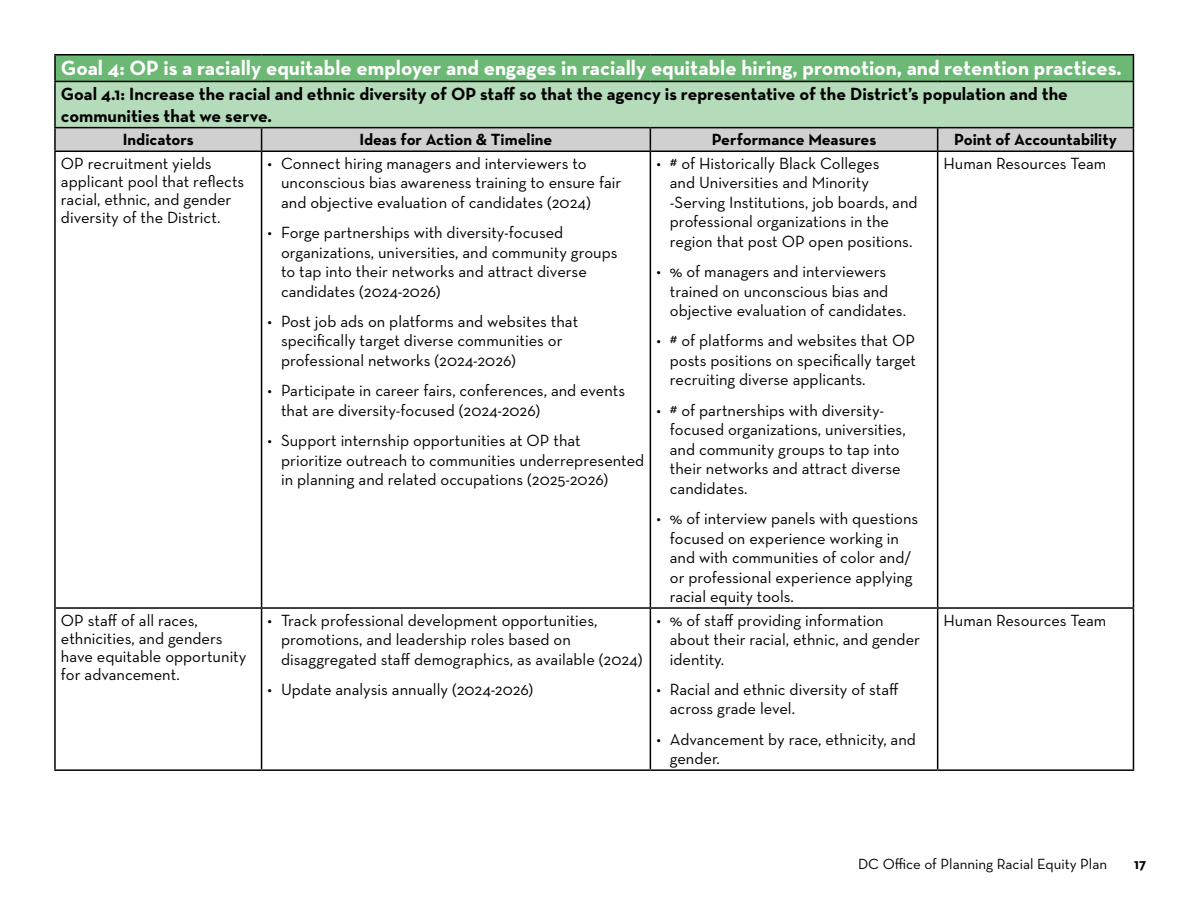
<style>
.page{position:relative;width:1188px;height:918px;background:#fff}
.page>*{position:absolute;margin:0;border:0;box-sizing:border-box;transform-origin:0 0}
.t1{font:700 21px "Neutra Text";color:#fff}
.t2{font:700 18px/21.6px "Neutra Text";color:#000}
.t3{font:16.5px/19.5px "Neutra Text";color:#000}
.t4{font:700 16.5px "Neutra Text";color:#000}
.t5{font:15px "Neutra Text";color:#000}
.t6{font:700 15px "Neutra Text";color:#000}
</style>
<div class="page">
<div style="left:55px;top:55px;width:1078px;height:26px;background:#6bb975"></div>
<div style="left:55px;top:81px;width:1078px;height:47px;background:#b5dcba"></div>
<hr style="left:54px;top:128px;width:2px;height:23px;background:#000">
<svg style="left:55px;top:128px;width:1079px;height:23px;background:#c6c6c6"></svg>
<hr style="left:54px;top:151px;width:208px;height:1px;background:#000">
<hr style="left:54px;top:152px;width:2px;height:455px;background:#000">
<hr style="left:262px;top:151px;width:388px;height:1px;background:#000">
<hr style="left:261px;top:152px;width:1px;height:455px;background:#000">
<hr style="left:650px;top:151px;width:288px;height:1px;background:#000">
<hr style="left:650px;top:152px;width:1px;height:455px;background:#000">
<hr style="left:938px;top:151px;width:196px;height:1px;background:#000">
<hr style="left:937px;top:152px;width:1px;height:455px;background:#000">
<hr style="left:1133px;top:152px;width:1px;height:455px;background:#000">
<hr style="left:54px;top:607px;width:208px;height:2px;background:#000">
<hr style="left:54px;top:609px;width:2px;height:160px;background:#000">
<hr style="left:262px;top:607px;width:388px;height:2px;background:#000">
<hr style="left:261px;top:609px;width:1px;height:160px;background:#000">
<hr style="left:650px;top:607px;width:288px;height:2px;background:#000">
<hr style="left:650px;top:609px;width:1px;height:160px;background:#000">
<hr style="left:938px;top:607px;width:196px;height:2px;background:#000">
<hr style="left:937px;top:609px;width:1px;height:160px;background:#000">
<hr style="left:1133px;top:609px;width:1px;height:160px;background:#000">
<hr style="left:54px;top:769px;width:208px;height:2px;background:#000">
<hr style="left:262px;top:769px;width:388px;height:2px;background:#000">
<hr style="left:650px;top:769px;width:288px;height:2px;background:#000">
<hr style="left:938px;top:769px;width:196px;height:2px;background:#000">
<hr style="left:54px;top:54px;width:208px;height:2px;background:#000">
<hr style="left:54px;top:55px;width:2px;height:26px;background:#000">
<hr style="left:262px;top:54px;width:388px;height:2px;background:#000">
<hr style="left:650px;top:54px;width:288px;height:2px;background:#000">
<hr style="left:938px;top:54px;width:196px;height:2px;background:#000">
<svg style="left:1133px;top:55px;width:1px;height:26px"></svg>
<hr style="left:54px;top:81px;width:208px;height:1px;background:#000">
<hr style="left:54px;top:82px;width:2px;height:45px;background:#000">
<hr style="left:262px;top:81px;width:388px;height:1px;background:#000">
<hr style="left:650px;top:81px;width:288px;height:1px;background:#000">
<hr style="left:938px;top:81px;width:196px;height:1px;background:#000">
<hr style="left:1133px;top:82px;width:1px;height:45px;background:#000">
<hr style="left:54px;top:127px;width:208px;height:1px;background:#000">
<hr style="left:262px;top:127px;width:388px;height:1px;background:#000">
<hr style="left:650px;top:127px;width:288px;height:1px;background:#000">
<hr style="left:938px;top:127px;width:196px;height:1px;background:#000">
<p class="t1" style="left:61px;top:55px;width:1062px">Goal 4: OP is a racially equitable employer and engages in racially equitable hiring, promotion, and retention practices.</p>
<p class="t2" style="left:61px;top:83px;width:1009px">Goal 4.1: Increase the racial and ethnic diversity of OP staff so that the agency is representative of the District’s population and the communities that we serve.</p>
<p class="t4" style="left:123px;top:129px;width:72px">Indicators</p>
<p class="t4" style="left:360px;top:129px;width:194px">Ideas for Action &amp; Timeline</p>
<p class="t4" style="left:712px;top:129px;width:166px">Performance Measures</p>
<p class="t4" style="left:954px;top:129px;width:164px">Point of Accountability</p>
<p class="t3" style="left:61px;top:154px;width:185px;line-height:18px">OP recruitment yields applicant pool that reflects racial, ethnic, and gender diversity of the District.</p>
<p class="t3" style="left:281px;top:153px;width:342px;text-indent:-13px">• Connect hiring managers and interviewers to unconscious bias awareness training to ensure fair and objective evaluation of candidates (2024)</p>
<p class="t3" style="left:281px;top:222px;width:338px;text-indent:-13px">• Forge partnerships with diversity-focused organizations, universities, and community groups to tap into their networks and attract diverse candidates (2024-2026)</p>
<p class="t3" style="left:281px;top:311px;width:299px;text-indent:-13px">• Post job ads on platforms and websites that specifically target diverse communities or professional networks (2024-2026)</p>
<p class="t3" style="left:281px;top:381px;width:346px;text-indent:-13px">• Participate in career fairs, conferences, and events that are diversity-focused (2024-2026)</p>
<p class="t3" style="left:281px;top:430px;width:365px;text-indent:-13px">• Support internship opportunities at OP that prioritize outreach to communities underrepresented in planning and related occupations (2025-2026)</p>
<p class="t3" style="left:670px;top:153px;width:249px;text-indent:-13px">• # of Historically Black Colleges<br>and Universities and Minority -Serving Institutions, job boards, and professional organizations in the region that post OP open positions.</p>
<p class="t3" style="left:670px;top:261px;width:238px;text-indent:-13px">• % of managers and interviewers trained on unconscious bias and objective evaluation of candidates.</p>
<p class="t3" style="left:670px;top:331px;width:248px;text-align:justify;text-indent:-13px">• # of platforms and websites that OP posts positions on specifically target recruiting diverse applicants.</p>
<p class="t3" style="left:670px;top:400px;width:237px;text-indent:-13px">• # of partnerships with diversity&shy;focused organizations, universities, and community groups to tap into their networks and attract diverse candidates.</p>
<p class="t3" style="left:670px;top:508px;width:250px;text-indent:-13px">• % of interview panels with questions focused on experience working in and with communities of color and/ or professional experience applying racial equity tools.</p>
<p class="t3" style="left:944px;top:153px;width:164px">Human Resources Team</p>
<p class="t3" style="left:61px;top:611px;width:187px;line-height:18px">OP staff of all races, ethnicities, and genders have equitable opportunity for advancement.</p>
<p class="t3" style="left:281px;top:610px;width:363px;text-indent:-13px">• Track professional development opportunities, promotions, and leadership roles based on disaggregated staff demographics, as available (2024)</p>
<p class="t3" style="left:268px;top:679px;width:267px">• Update analysis annually (2024-2026)</p>
<p class="t3" style="left:670px;top:610px;width:252px;text-indent:-13px">• % of staff providing information about their racial, ethnic, and gender identity.</p>
<p class="t3" style="left:670px;top:679px;width:230px;text-indent:-13px">• Racial and ethnic diversity of staff across grade level.</p>
<p class="t3" style="left:670px;top:729px;width:248px;text-indent:-13px">• Advancement by race, ethnicity, and gender.</p>
<p class="t3" style="left:944px;top:610px;width:164px">Human Resources Team</p>
<p class="t5" style="left:858px;top:855px;width:251px">DC Office of Planning Racial Equity Plan</p>
<p class="t6" style="left:1134px;top:855px;width:14px">17</p>
</div>
